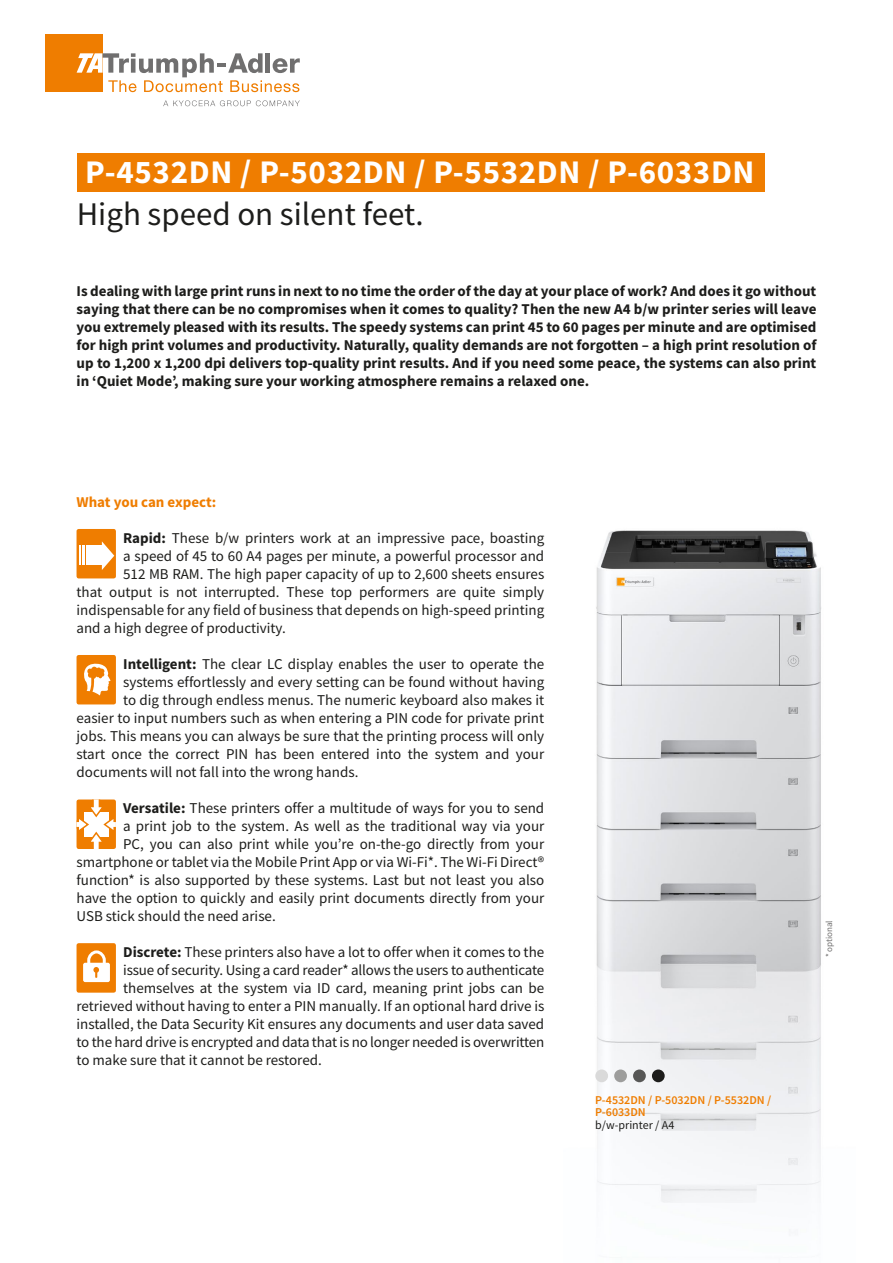
<style>
.page{position:relative;width:893px;height:1263px;background:#fff}
.page>*{position:absolute;margin:0;border:0;box-sizing:border-box;transform-origin:0 0}
.t1{font:700 33px "Source Sans Pro";letter-spacing:.02em;color:#fff}
.t2{font:33px "Source Sans Pro";color:#1d1d1b}
.t3{font:15px "Source Sans Pro";color:#1d1d1b}
.t4{font:700 15px/18px "Source Sans Pro";color:#1d1d1b;text-align:justify}
.t5{font:700 15px "Source Sans Pro";color:#ef7d00}
.t6{font:600 12px/12.8px "Source Sans Pro";color:#ef7d00}
.t7{font:12px "Source Sans Pro";color:#1d1d1b}
.t8{font:9px "Source Sans Pro";color:#706f6f}
.s1{font-weight:700}
</style>
<div class="page">
<img style="left:596px;top:530px;width:225px;height:673px">
<div style="left:45px;top:34px;width:58px;height:58px;background:#ef7d00"></div>
<svg style="left:77px;top:53px;width:223px;height:39px"></svg>
<svg style="left:163px;top:100px;width:137px;height:6px"></svg>
<div style="left:77px;top:153px;width:687px;height:39px;background:#ef7d00"></div>
<div style="left:77px;top:529px;width:39px;height:49px;background:#ef7d00;border-radius:2px"></div>
<div style="left:92px;top:546px;width:12px;height:19px;background:#fff"></div>
<div style="left:86px;top:546px;width:5px;height:19px;background:#fff"></div>
<hr style="left:82px;top:546px;width:3px;height:19px;background:#fff">
<svg style="left:79px;top:546px;width:2px;height:19px"></svg>
<svg style="left:102px;top:541px;width:12px;height:29px"></svg>
<div style="left:77px;top:655px;width:39px;height:49px;background:#ef7d00;border-radius:2px"></div>
<svg style="left:84px;top:664px;width:26px;height:31px"></svg>
<svg style="left:77px;top:799px;width:39px;height:50px"></svg>
<div style="left:77px;top:943px;width:39px;height:50px;background:#ef7d00;border-radius:2px"></div>
<div style="left:83px;top:963px;width:27px;height:19px;background:#fff;border-radius:2px"></div>
<svg style="left:86px;top:950px;width:21px;height:28px"></svg>
<div style="left:652px;top:1069px;width:13px;height:13px;background:#1d1d1b;border-radius:50%"></div>
<div style="left:633px;top:1069px;width:13px;height:13px;background:#575756;border-radius:50%"></div>
<div style="left:595px;top:1069px;width:13px;height:13px;background:#dadada;border-radius:50%"></div>
<div style="left:614px;top:1069px;width:13px;height:13px;background:#9d9d9c;border-radius:50%"></div>
<h1 class="t1" style="left:85px;top:149px;width:671px">P-4532DN / P-5032DN / P-5532DN / P-6033DN</h1>
<h1 class="t2" style="left:77px;top:193px;width:348px">High speed on silent feet.</h1>
<p class="t4" style="left:77px;top:282px;width:741px">Is dealing with large print runs in next to no time the order of the day at your place of work? And does it go without saying that there can be no compromises when it comes to quality? Then the new A4 b/w printer series will leave you extremely pleased with its results. The speedy systems can print 45 to 60 pages per minute and are optimised for high print volumes and productivity. Naturally, quality demands are not forgotten – a high print resolution of up to 1,200 x 1,200 dpi delivers top-quality print results. And if you need some peace, the systems can also print in ‘Quiet Mode’, making sure your working atmosphere remains a relaxed one.</p>
<p class="t5" style="left:77px;top:491px;width:141px">What you can expect:</p>
<p class="t3" style="left:123px;top:528px;width:423px"><span class="s1">Rapid:</span> These b/w printers work at an impressive pace, boasting</p>
<p class="t3" style="left:123px;top:546px;width:423px">a speed of 45 to 60 A4 pages per minute, a powerful processor and</p>
<p class="t3" style="left:123px;top:564px;width:423px">512 MB RAM. The high paper capacity of up to 2,600 sheets ensures</p>
<p class="t3" style="left:77px;top:582px;width:469px">that output is not interrupted. These top performers are quite simply</p>
<p class="t3" style="left:77px;top:600px;width:469px">indispensable for any field of business that depends on high-speed printing</p>
<p class="t3" style="left:77px;top:618px;width:211px">and a high degree of productivity.</p>
<p class="t3" style="left:123px;top:654px;width:423px"><span class="s1">Intelligent:</span> The clear LC display enables the user to operate the</p>
<p class="t3" style="left:123px;top:672px;width:423px">systems effortlessly and every setting can be found without having</p>
<p class="t3" style="left:123px;top:690px;width:423px">to dig through endless menus. The numeric keyboard also makes it</p>
<p class="t3" style="left:77px;top:708px;width:469px">easier to input numbers such as when entering a PIN code for private print</p>
<p class="t3" style="left:77px;top:726px;width:469px">jobs. This means you can always be sure that the printing process will only</p>
<p class="t3" style="left:77px;top:744px;width:469px">start once the correct PIN has been entered into the system and your</p>
<p class="t3" style="left:77px;top:762px;width:283px">documents will not fall into the wrong hands.</p>
<p class="t3" style="left:123px;top:798px;width:423px"><span class="s1">Versatile:</span> These printers offer a multitude of ways for you to send</p>
<p class="t3" style="left:123px;top:816px;width:423px">a print job to the system. As well as the traditional way via your</p>
<p class="t3" style="left:123px;top:834px;width:423px">PC, you can also print while you’re on-the-go directly from your</p>
<p class="t3" style="left:77px;top:852px;width:469px">smartphone or tablet via the Mobile Print App or via Wi-Fi*. The Wi-Fi Direct®</p>
<p class="t3" style="left:77px;top:870px;width:469px">function* is also supported by these systems. Last but not least you also</p>
<p class="t3" style="left:77px;top:888px;width:469px">have the option to quickly and easily print documents directly from your</p>
<p class="t3" style="left:77px;top:906px;width:201px">USB stick should the need arise.</p>
<p class="t3" style="left:123px;top:942px;width:423px"><span class="s1">Discrete:</span> These printers also have a lot to offer when it comes to the</p>
<p class="t3" style="left:123px;top:960px;width:423px">issue of security. Using a card reader* allows the users to authenticate</p>
<p class="t3" style="left:123px;top:978px;width:423px">themselves at the system via ID card, meaning print jobs can be</p>
<p class="t3" style="left:77px;top:996px;width:469px">retrieved without having to enter a PIN manually. If an optional hard drive is</p>
<p class="t3" style="left:77px;top:1014px;width:469px">installed, the Data Security Kit ensures any documents and user data saved</p>
<p class="t3" style="left:77px;top:1032px;width:469px">to the hard drive is encrypted and data that is no longer needed is overwritten</p>
<p class="t3" style="left:77px;top:1050px;width:247px">to make sure that it cannot be restored.</p>
<p class="t6" style="left:595px;top:1093px;width:177px">P-4532DN / P-5032DN / P-5532DN /<br>P-6033DN</p>
<p class="t7" style="left:595px;top:1117px;width:81px">b/w-printer / A4</p>
<p class="t8" style="left:823px;top:957px;width:39px;rotate:-90deg">* optional</p>
</div>
